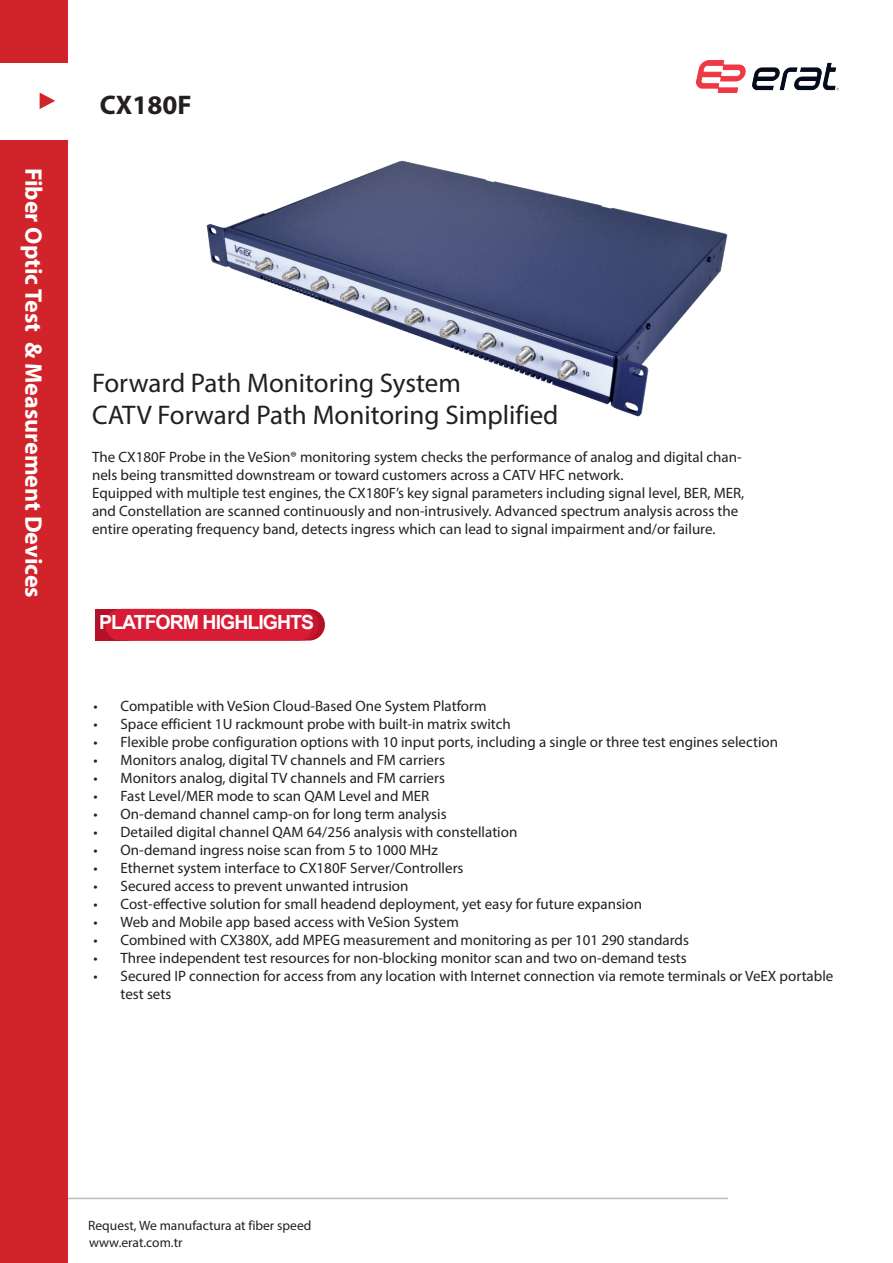
<style>
.page{position:relative;width:893px;height:1263px;background:#fff}
.page>*{position:absolute;margin:0;border:0;box-sizing:border-box;transform-origin:0 0}
.t1{font:27px/32.4px "Myriad Pro";color:#231f20}
.t2{font:700 27px "Myriad Pro";color:#231f20}
.t3{font:700 24px "Myriad Pro";color:#fff}
.t4{font:700 19.5px "Arial";letter-spacing:-.05em;color:#fff}
.t5{font:15px/18px "Myriad Pro";color:#231f20}
.t6{font:13.5px "Myriad Pro";color:#231f20}
</style>
<div class="page">
<hr style="left:0;top:1198px;width:728px;height:1px;background:#000">
<div style="left:0;top:140px;width:67px;height:1123px;background:#d1232a"></div>
<hr style="left:892px;top:140px;width:1px;height:1123px;background:#d1232a">
<svg style="left:40px;top:93px;width:15px;height:16px"></svg>
<div style="left:0;top:0;width:67px;height:63px;background:#d1232a"></div>
<hr style="left:892px;top:0;width:1px;height:63px;background:#d1232a">
<img style="left:696px;top:61px;width:143px;height:32px">
<img style="left:206px;top:161px;width:521px;height:256px">
<div style="left:95px;top:609px;width:33px;height:31px;background:#b31128"></div>
<div style="left:105px;top:609px;width:220px;height:31px;background:#b31128;border-radius:16px"></div>
<div style="left:106px;top:609px;width:213px;height:31px;background:#c5162d;border-radius:16px"></div>
<div style="left:105px;top:609px;width:208px;height:31px;background:#d81c35;border-radius:16px"></div>
<h2 class="t3" style="left:47px;top:168px;width:432px;rotate:90deg">Fiber Optic Test &amp; Measurement Devices</h2>
<h1 class="t2" style="left:100px;top:90px;width:93px">CX180F</h1>
<h1 class="t1" style="left:92px;top:366px;width:468px">Forward Path Monitoring System<br>CATV Forward Path Monitoring Simplified</h1>
<p class="t5" style="left:92px;top:448px;width:654px">The CX180F Probe in the VeSion® monitoring system checks the performance of analog and digital chan&shy;nels being transmitted downstream or toward customers across a CATV HFC network.<br>Equipped with multiple test engines, the CX180F’s key signal parameters including signal level, BER, MER, and Constellation are scanned continuously and non-intrusively. Advanced spectrum analysis across the entire operating frequency band, detects ingress which can lead to signal impairment and/or failure.</p>
<h3 class="t4" style="left:99px;top:609px;width:217px">PLATFORM HIGHLIGHTS</h3>
<p class="t5" style="left:94px;top:697px;width:395px">• Compatible with VeSion Cloud-Based One System Platform</p>
<p class="t5" style="left:94px;top:715px;width:419px">• Space efficient 1U rackmount probe with built-in matrix switch</p>
<p class="t5" style="left:94px;top:733px;width:686px">• Flexible probe configuration options with 10 input ports, including a single or three test engines selection</p>
<p class="t5" style="left:94px;top:751px;width:353px">• Monitors analog, digital TV channels and FM carriers</p>
<p class="t5" style="left:94px;top:769px;width:353px">• Monitors analog, digital TV channels and FM carriers</p>
<p class="t5" style="left:94px;top:787px;width:337px">• Fast Level/MER mode to scan QAM Level and MER</p>
<p class="t5" style="left:94px;top:805px;width:355px">• On-demand channel camp-on for long term analysis</p>
<p class="t5" style="left:94px;top:823px;width:425px">• Detailed digital channel QAM 64/256 analysis with constellation</p>
<p class="t5" style="left:94px;top:841px;width:346px">• On-demand ingress noise scan from 5 to 1000 MHz</p>
<p class="t5" style="left:94px;top:859px;width:371px">• Ethernet system interface to CX180F Server/Controllers</p>
<p class="t5" style="left:94px;top:877px;width:316px">• Secured access to prevent unwanted intrusion</p>
<p class="t5" style="left:94px;top:895px;width:550px">• Cost-effective solution for small headend deployment, yet easy for future expansion</p>
<p class="t5" style="left:94px;top:913px;width:367px">• Web and Mobile app based access with VeSion System</p>
<p class="t5" style="left:94px;top:931px;width:597px">• Combined with CX380X, add MPEG measurement and monitoring as per 101 290 standards</p>
<p class="t5" style="left:94px;top:949px;width:595px">• Three independent test resources for non-blocking monitor scan and two on-demand tests</p>
<p class="t5" style="left:121px;top:967px;width:714px;text-indent:-27px">• Secured IP connection for access from any location with Internet connection via remote terminals or VeEX portable test sets</p>
<p class="t6" style="left:88px;top:1217px;width:225px">Request, We manufactura at fiber speed</p>
<p class="t6" style="left:89px;top:1234px;width:95px">www.erat.com.tr</p>
</div>
